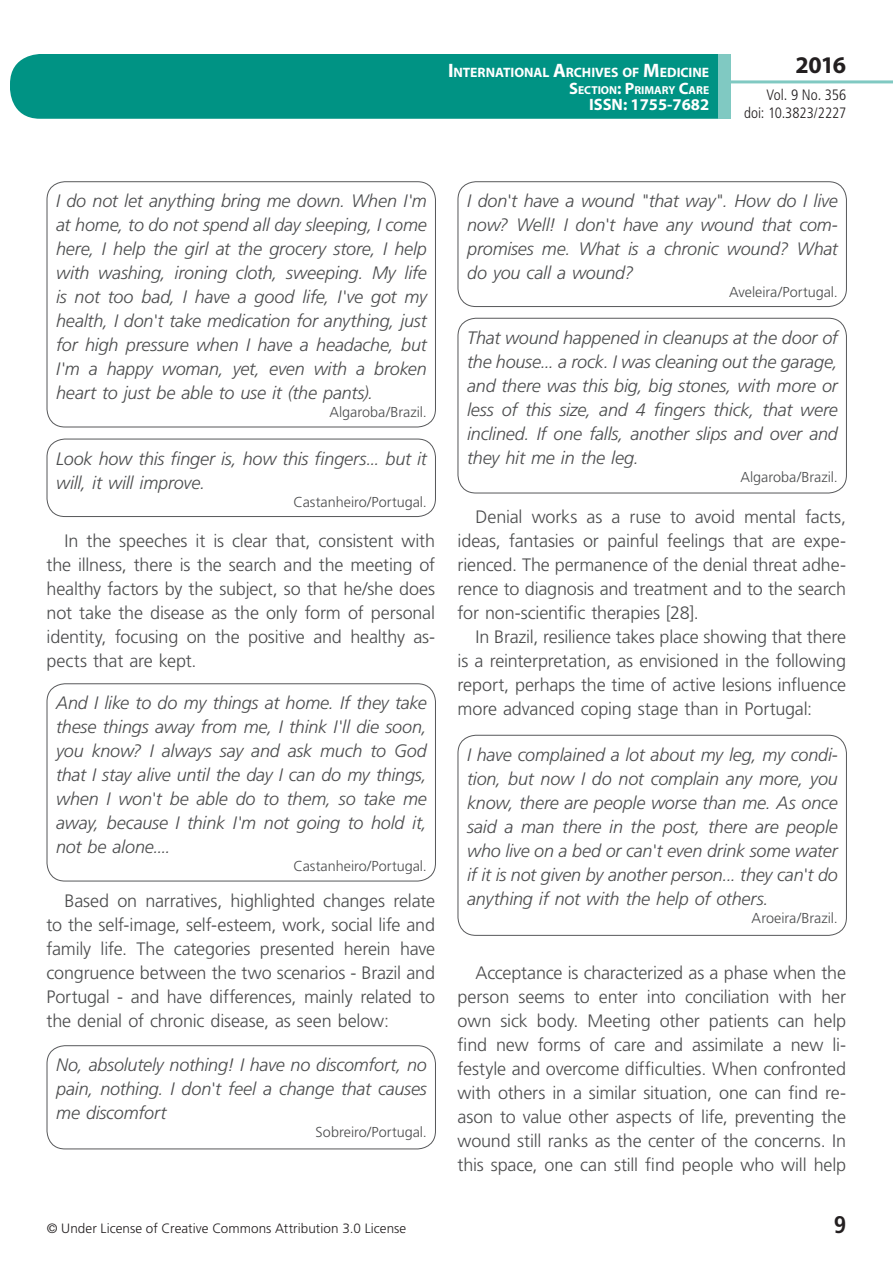
<style>
.page{position:relative;width:893px;height:1263px;background:#fff}
.page>*{position:absolute;margin:0;border:0;box-sizing:border-box;transform-origin:0 0}
.t1{font:700 24px "Myriad Pro";color:#231f20}
.t2{font:700 condensed 24px "Frutiger LT Std";color:#231f20}
.t3{font:italic 300 18px/24px "Frutiger LT Std";letter-spacing:-.01em;color:#4b4c4d;text-align:justify}
.t4{font:300 18px/24px "Frutiger LT Std";letter-spacing:-.01em;color:#4b4c4d;text-align:justify}
.t5{font:700 16.5px "Myriad Pro";color:#fff}
.t6{font:300 condensed 15px/18px "Frutiger LT Std";letter-spacing:-.005em;color:#231f20;text-align:right}
.t7{font:300 14.4px "Frutiger LT Std";color:#4b4c4d}
.t8{font:700 13.65px "Myriad Pro";letter-spacing:-.005em;color:#fff}
.t9{font:300 13.5px "Frutiger LT Std";letter-spacing:.005em;color:#231f20}
.t10{font:700 11.55px "Myriad Pro";color:#fff}
.s1{font-size:19.5px}
.s2{font-size:16.5px}
</style>
<div class="page">
<div style="left:10px;top:54px;width:775px;height:65px;background:#009384;border-radius:30px"></div>
<div style="left:732px;top:0;width:161px;height:157px;background:#fff"></div>
<hr style="left:730px;top:80px;width:163px;height:3px;background:#80c9c2">
<div style="left:718px;top:54px;width:13px;height:65px;background:#80c9c2"></div>
<div style="left:47px;top:181px;width:389px;height:246px;border:1px solid #57585a;border-radius:18px"></div>
<div style="left:47px;top:439px;width:389px;height:78px;border:1px solid #57585a;border-radius:18px"></div>
<div style="left:47px;top:683px;width:389px;height:198px;border:1px solid #57585a;border-radius:18px"></div>
<div style="left:47px;top:1045px;width:389px;height:104px;border:1px solid #57585a;border-radius:18px"></div>
<div style="left:458px;top:181px;width:389px;height:126px;border:1px solid #57585a;border-radius:18px"></div>
<div style="left:458px;top:318px;width:389px;height:175px;border:1px solid #57585a;border-radius:18px"></div>
<div style="left:458px;top:735px;width:389px;height:201px;border:1px solid #57585a;border-radius:18px"></div>
<p class="t8" style="left:448px;top:64px;width:263px"><span class="s1">I</span>NTERNATIONAL <span class="s1">A</span>RCHIVES OF <span class="s1">M</span>EDICINE</p>
<p class="t10" style="left:569px;top:82px;width:141px"><span class="s2">S</span>ECTION<span class="s2">: P</span>RIMARY <span class="s2">C</span>ARE</p>
<p class="t5" style="left:589px;top:94px;width:122px">ISSN: 1755-7682</p>
<h1 class="t1" style="left:795px;top:49px;width:52px">2016</h1>
<p class="t6" style="left:744px;top:86px;width:104px">Vol. 9 No. 356 doi: 10.3823/2227</p>
<p class="t3" style="left:56px;top:189px;width:372px">I do not let anything bring me down. When I'm at home, to do not spend all day sleeping, I come here, I help the girl at the grocery store, I help with washing, ironing cloth, sweeping. My life is not too bad, I have a good life, I've got my health, I don't take medication for anything, just for high pressure when I have a headache, but I'm a happy woman, yet, even with a broken heart to just be able to use it (the pants).</p>
<p class="t7" style="left:329px;top:404px;width:99px">Algaroba/Brazil.</p>
<p class="t3" style="left:56px;top:447px;width:372px">Look how this finger is, how this fingers... but it will, it will improve.</p>
<p class="t7" style="left:293px;top:493px;width:135px">Castanheiro/Portugal.</p>
<p class="t4" style="left:47px;top:529px;width:390px;text-indent:18px">In the speeches it is clear that, consistent with the illness, there is the search and the meeting of healthy factors by the subject, so that he/she does not take the disease as the only form of personal identity, focusing on the positive and healthy as&shy;pects that are kept.</p>
<p class="t3" style="left:56px;top:691px;width:372px">And I like to do my things at home. If they take these things away from me, I think I'll die soon, you know? I always say and ask much to God that I stay alive until the day I can do my things, when I won't be able do to them, so take me away, because I think I'm not going to hold it, not be alone....</p>
<p class="t7" style="left:293px;top:858px;width:135px">Castanheiro/Portugal.</p>
<p class="t4" style="left:47px;top:889px;width:390px;text-indent:18px">Based on narratives, highlighted changes relate to the self-image, self-esteem, work, social life and family life. The categories presented herein have congruence between the two scenarios - Brazil and Portugal - and have differences, mainly related to the denial of chronic disease, as seen below:</p>
<p class="t3" style="left:56px;top:1053px;width:372px">No, absolutely nothing! I have no discomfort, no pain, nothing. I don't feel a change that causes me discomfort</p>
<p class="t7" style="left:316px;top:1124px;width:113px">Sobreiro/Portugal.</p>
<p class="t3" style="left:467px;top:189px;width:372px">I don't have a wound "that way". How do I live now? Well! I don't have any wound that com&shy;promises me. What is a chronic wound? What do you call a wound?</p>
<p class="t7" style="left:729px;top:284px;width:110px">Aveleira/Portugal.</p>
<p class="t3" style="left:467px;top:326px;width:372px">That wound happened in cleanups at the door of the house... a rock. I was cleaning out the garage, and there was this big, big stones, with more or less of this size, and 4 fingers thick, that were inclined. If one falls, another slips and over and they hit me in the leg.</p>
<p class="t7" style="left:740px;top:469px;width:99px">Algaroba/Brazil.</p>
<p class="t4" style="left:458px;top:505px;width:390px;text-indent:18px">Denial works as a ruse to avoid mental facts, ideas, fantasies or painful feelings that are expe&shy;rienced. The permanence of the denial threat adhe&shy;rence to diagnosis and treatment and to the search for non-scientific therapies [28].</p>
<p class="t4" style="left:458px;top:625px;width:390px;text-indent:18px">In Brazil, resilience takes place showing that there is a reinterpretation, as envisioned in the following report, perhaps the time of active lesions influence more advanced coping stage than in Portugal:</p>
<p class="t3" style="left:467px;top:743px;width:372px">I have complained a lot about my leg, my condi&shy;tion, but now I do not complain any more, you know, there are people worse than me. As once said a man there in the post, there are people who live on a bed or can't even drink some water if it is not given by another person... they can't do anything if not with the help of others.</p>
<p class="t7" style="left:752px;top:910px;width:88px">Aroeira/Brazil.</p>
<p class="t4" style="left:458px;top:961px;width:390px;text-indent:18px">Acceptance is characterized as a phase when the person seems to enter into conciliation with her own sick body. Meeting other patients can help find new forms of care and assimilate a new li&shy;festyle and overcome difficulties. When confronted with others in a similar situation, one can find re&shy;ason to value other aspects of life, preventing the wound still ranks as the center of the concerns. In this space, one can still find people who will help</p>
<p class="t9" style="left:47px;top:1220px;width:361px">© Under License of Creative Commons Attribution 3.0 License</p>
<h1 class="t2" style="left:834px;top:1210px;width:14px">9</h1>
</div>
